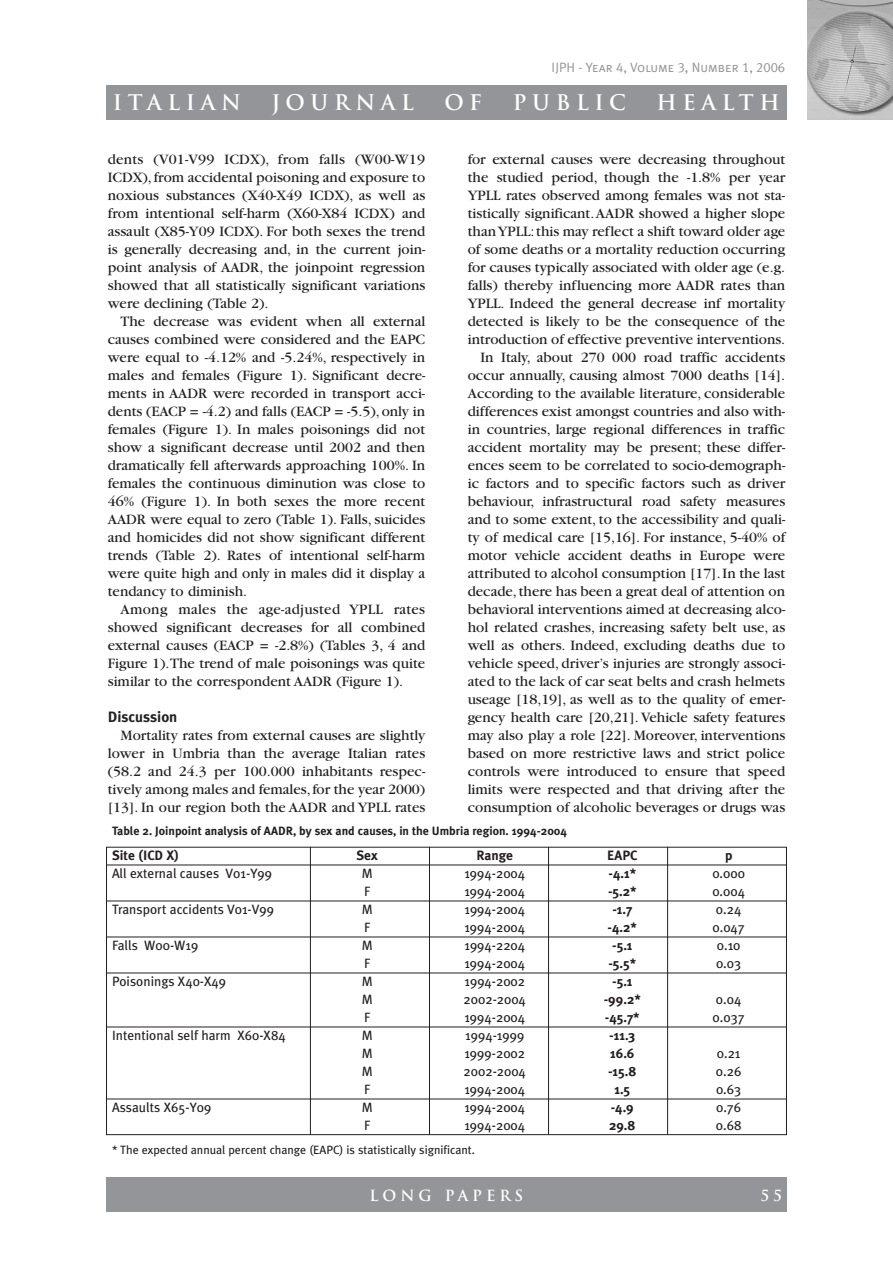
<style>
.page{position:relative;width:893px;height:1263px;background:#fff}
.page>*{position:absolute;margin:0;border:0;box-sizing:border-box;transform-origin:0 0}
.t1{font:700 21px "Trajan";letter-spacing:.265em;color:#fff}
.t2{font:15px/18px "Garamond";color:#231f20;text-align:justify}
.t3{font:700 15px "Trajan";letter-spacing:.26em;color:#fff}
.t4{font:700 15px "Meta Plus";color:#231f20}
.t5{font:13.5px "Meta Plus";color:#231f20}
.t6{font:700 13.5px "Meta Plus";color:#231f20}
.t7{font:13.5px "Meta Plus Normal Caps";color:#939598}
.t8{font:700 12px "Meta Plus";color:#231f20}
.t9{font:12px "Meta Plus";color:#231f20}
</style>
<div class="page">
<img style="left:808px;top:0;width:85px;height:119px">
<div style="left:106px;top:85px;width:681px;height:34px;background:#939598"></div>
<div style="left:106px;top:1178px;width:681px;height:34px;background:#939598"></div>
<hr style="left:106px;top:865px;width:681px;height:1px;background:#231f20">
<hr style="left:106px;top:901px;width:681px;height:1px;background:#231f20">
<hr style="left:106px;top:937px;width:681px;height:1px;background:#231f20">
<hr style="left:106px;top:973px;width:681px;height:1px;background:#231f20">
<hr style="left:106px;top:1027px;width:681px;height:1px;background:#231f20">
<hr style="left:106px;top:1099px;width:681px;height:1px;background:#231f20">
<hr style="left:310px;top:847px;width:1px;height:288px;background:#231f20">
<hr style="left:429px;top:847px;width:1px;height:288px;background:#231f20">
<hr style="left:548px;top:847px;width:1px;height:288px;background:#231f20">
<hr style="left:667px;top:847px;width:1px;height:288px;background:#231f20">
<p class="t7" style="left:551px;top:59px;width:235px">IJPH - Year 4, Volume 3, Number 1, 2006</p>
<h1 class="t1" style="left:113px;top:90px;width:130px">ITALIAN</h1>
<h1 class="t1" style="left:271px;top:90px;width:144px">JOURNAL</h1>
<h1 class="t1" style="left:444px;top:90px;width:39px">O F</h1>
<h1 class="t1" style="left:513px;top:90px;width:115px">PUBLIC</h1>
<h1 class="t1" style="left:657px;top:90px;width:125px">HEALTH</h1>
<p class="t2" style="left:108px;top:151px;width:319px">dents (V01-V99 ICDX), from falls (W00-W19<br>ICDX),from accidental poisoning and exposure to noxious substances (X40-X49 ICDX), as well as from intentional self-harm (X60-X84 ICDX) and assault (X85-Y09 ICDX). For both sexes the trend is generally decreasing and, in the current join&shy;point analysis of AADR, the joinpoint regression showed that all statistically significant variations were declining (Table 2).</p>
<p class="t2" style="left:108px;top:313px;width:319px;text-indent:13px">The decrease was evident when all external causes combined were considered and the EAPC were equal to -4.12% and -5.24%, respectively in males and females (Figure 1). Significant decre&shy;ments in AADR were recorded in transport acci&shy;dents (EACP = -4.2) and falls (EACP = -5.5), only in females (Figure 1). In males poisonings did not show a significant decrease until 2002 and then dramatically fell afterwards approaching 100%. In females the continuous diminution was close to 46% (Figure 1). In both sexes the more recent AADR were equal to zero (Table 1). Falls, suicides and homicides did not show significant different trends (Table 2). Rates of intentional self-harm were quite high and only in males did it display a tendancy to diminish.</p>
<p class="t2" style="left:108px;top:601px;width:319px;text-indent:13px">Among males the age-adjusted YPLL rates showed significant decreases for all combined external causes (EACP = -2.8%) (Tables 3, 4 and Figure 1).The trend of male poisonings was quite similar to the correspondent AADR (Figure 1).</p>
<p class="t4" style="left:108px;top:708px;width:71px">Discussion</p>
<p class="t2" style="left:108px;top:727px;width:319px;text-indent:13px">Mortality rates from external causes are slightly lower in Umbria than the average Italian rates (58.2 and 24.3 per 100.000 inhabitants respec&shy;tively among males and females,for the year 2000) [13]. In our region both the AADR and YPLL rates</p>
<p class="t2" style="left:468px;top:151px;width:319px;text-align:right">for external causes were decreasing throughout the studied period, though the -1.8% per year YPLL rates observed among females was not sta&shy;tistically significant.AADR showed a higher slope than YPLL:this may reflect a shift toward older age of some deaths or a mortality reduction occurring for causes typically associated with older age (e.g. falls) thereby influencing more AADR rates than YPLL. Indeed the general decrease inf mortality detected is likely to be the consequence of the introduction of effective preventive interventions.<br>In Italy, about 270 000 road traffic accidents occur annually, causing almost 7000 deaths [14].<br>According to the available literature, considerable differences exist amongst countries and also with&shy;in countries, large regional differences in traffic accident mortality may be present; these differ&shy;ences seem to be correlated to socio-demograph&shy;ic factors and to specific factors such as driver behaviour, infrastructural road safety measures and to some extent, to the accessibility and quali&shy;ty of medical care [15,16]. For instance, 5-40% of motor vehicle accident deaths in Europe were attributed to alcohol consumption [17].In the last decade,there has been a great deal of attention on behavioral interventions aimed at decreasing alco&shy;hol related crashes, increasing safety belt use, as well as others. Indeed, excluding deaths due to vehicle speed, driver’s injuries are strongly associ&shy;ated to the lack of car seat belts and crash helmets useage [18,19], as well as to the quality of emer&shy;gency health care [20,21]. Vehicle safety features may also play a role [22]. Moreover, interventions based on more restrictive laws and strict police controls were introduced to ensure that speed limits were respected and that driving after the consumption of alcoholic beverages or drugs was</p>
<p class="t8" style="left:112px;top:824px;width:456px">Table 2. Joinpoint analysis of AADR, by sex and causes, in the Umbria region. 1994-2004</p>
<p class="t6" style="left:112px;top:847px;width:68px">Site (ICD X)</p>
<p class="t6" style="left:356px;top:847px;width:23px">Sex</p>
<p class="t6" style="left:476px;top:847px;width:38px">Range</p>
<p class="t6" style="left:607px;top:847px;width:32px">EAPC</p>
<p class="t6" style="left:725px;top:847px;width:9px">p</p>
<p class="t5" style="left:112px;top:865px;width:162px">All external causes V01-Y99</p>
<p class="t5" style="left:362px;top:865px;width:12px">M</p>
<p class="t5" style="left:464px;top:865px;width:62px">1994-2004</p>
<p class="t6" style="left:608px;top:865px;width:29px">-4.1*</p>
<p class="t5" style="left:712px;top:865px;width:34px">0.000</p>
<p class="t5" style="left:364px;top:883px;width:8px">F</p>
<p class="t5" style="left:464px;top:883px;width:62px">1994-2004</p>
<p class="t6" style="left:608px;top:883px;width:30px">-5.2*</p>
<p class="t5" style="left:712px;top:883px;width:34px">0.004</p>
<p class="t5" style="left:112px;top:901px;width:164px">Transport accidents V01-V99</p>
<p class="t5" style="left:362px;top:901px;width:12px">M</p>
<p class="t5" style="left:464px;top:901px;width:62px">1994-2004</p>
<p class="t6" style="left:612px;top:901px;width:21px">-1.7</p>
<p class="t5" style="left:716px;top:901px;width:27px">0.24</p>
<p class="t5" style="left:364px;top:919px;width:8px">F</p>
<p class="t5" style="left:464px;top:919px;width:62px">1994-2004</p>
<p class="t6" style="left:608px;top:919px;width:31px">-4.2*</p>
<p class="t5" style="left:712px;top:919px;width:34px">0.047</p>
<p class="t5" style="left:112px;top:937px;width:88px">Falls W00-W19</p>
<p class="t5" style="left:362px;top:937px;width:12px">M</p>
<p class="t5" style="left:464px;top:937px;width:62px">1994-2204</p>
<p class="t6" style="left:612px;top:937px;width:22px">-5.1</p>
<p class="t5" style="left:717px;top:937px;width:25px">0.10</p>
<p class="t5" style="left:364px;top:955px;width:8px">F</p>
<p class="t5" style="left:464px;top:955px;width:62px">1994-2004</p>
<p class="t6" style="left:608px;top:955px;width:30px">-5.5*</p>
<p class="t5" style="left:716px;top:955px;width:27px">0.03</p>
<p class="t5" style="left:112px;top:973px;width:116px">Poisonings X40-X49</p>
<p class="t5" style="left:362px;top:973px;width:12px">M</p>
<p class="t5" style="left:464px;top:973px;width:62px">1994-2002</p>
<p class="t6" style="left:612px;top:973px;width:22px">-5.1</p>
<p class="t5" style="left:362px;top:991px;width:12px">M</p>
<p class="t5" style="left:464px;top:991px;width:64px">2002-2004</p>
<p class="t6" style="left:604px;top:991px;width:39px">-99.2*</p>
<p class="t5" style="left:716px;top:991px;width:27px">0.04</p>
<p class="t5" style="left:364px;top:1009px;width:8px">F</p>
<p class="t5" style="left:464px;top:1009px;width:62px">1994-2004</p>
<p class="t6" style="left:605px;top:1009px;width:36px">-45.7*</p>
<p class="t5" style="left:713px;top:1009px;width:34px">0.037</p>
<p class="t5" style="left:112px;top:1027px;width:175px">Intentional self harm X60-X84</p>
<p class="t5" style="left:362px;top:1027px;width:12px">M</p>
<p class="t5" style="left:465px;top:1027px;width:61px">1994-1999</p>
<p class="t6" style="left:609px;top:1027px;width:28px">-11.3</p>
<p class="t5" style="left:362px;top:1045px;width:12px">M</p>
<p class="t5" style="left:464px;top:1045px;width:62px">1999-2002</p>
<p class="t6" style="left:610px;top:1045px;width:26px">16.6</p>
<p class="t5" style="left:717px;top:1045px;width:25px">0.21</p>
<p class="t5" style="left:362px;top:1063px;width:12px">M</p>
<p class="t5" style="left:464px;top:1063px;width:64px">2002-2004</p>
<p class="t6" style="left:608px;top:1063px;width:30px">-15.8</p>
<p class="t5" style="left:716px;top:1063px;width:27px">0.26</p>
<p class="t5" style="left:364px;top:1081px;width:8px">F</p>
<p class="t5" style="left:464px;top:1081px;width:62px">1994-2004</p>
<p class="t6" style="left:614px;top:1081px;width:17px">1.5</p>
<p class="t5" style="left:716px;top:1081px;width:27px">0.63</p>
<p class="t5" style="left:112px;top:1099px;width:101px">Assaults X65-Y09</p>
<p class="t5" style="left:362px;top:1099px;width:12px">M</p>
<p class="t5" style="left:464px;top:1099px;width:62px">1994-2004</p>
<p class="t6" style="left:611px;top:1099px;width:25px">-4.9</p>
<p class="t5" style="left:716px;top:1099px;width:27px">0.76</p>
<p class="t5" style="left:364px;top:1117px;width:8px">F</p>
<p class="t5" style="left:464px;top:1117px;width:62px">1994-2004</p>
<p class="t6" style="left:609px;top:1117px;width:28px">29.8</p>
<p class="t5" style="left:716px;top:1117px;width:27px">0.68</p>
<p class="t9" style="left:112px;top:1143px;width:364px">* The expected annual percent change (EAPC) is statistically significant.</p>
<p class="t3" style="left:370px;top:1186px;width:155px">LONG PAPERS</p>
<p class="t3" style="left:761px;top:1186px;width:23px">5 5</p>
</div>
